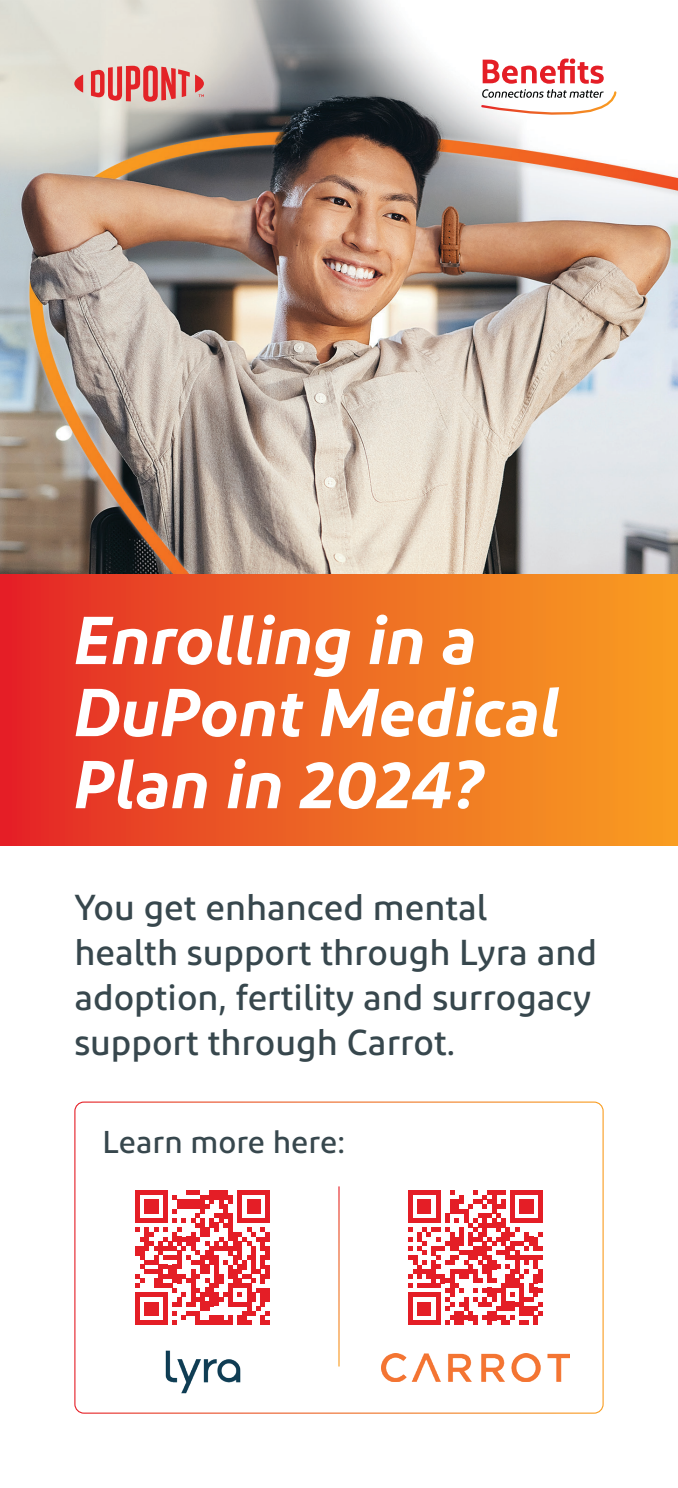
<style>
.page{position:relative;width:678px;height:1488px;background:#fff}
.page>*{position:absolute;margin:0;border:0;box-sizing:border-box;transform-origin:0 0}
.t1{font:italic 600 67.5px/72px "Diodrum";color:#fff}
.t2{font:500 36px/45px "Diodrum";color:#37474d}
.t3{font:500 31.5px "Diodrum";color:#37474d}
</style>
<div class="page">
<img style="left:0;top:0;width:677px;height:662px">
<div style="left:1px;top:574px;width:676px;height:271px;background:linear-gradient(to right,#e42927,#f8a221)"></div>
<img style="left:165px;top:1350px;width:76px;height:44px">
<img style="left:381px;top:1353px;width:188px;height:28px">
<svg style="left:135px;top:1190px;width:135px;height:134px"></svg>
<svg style="left:408px;top:1190px;width:134px;height:134px"></svg>
<svg style="left:479px;top:59px;width:138px;height:64px"></svg>
<svg style="left:74px;top:75px;width:9px;height:18px"></svg>
<svg style="left:91px;top:66px;width:113px;height:36px"></svg>
<h1 class="t1" style="left:75px;top:602px;width:488px">Enrolling in a<br>DuPont Medical<br>Plan in 2024?</h1>
<p class="t2" style="left:74px;top:883px;width:524px">You get enhanced mental health support through Lyra and adoption, fertility and surrogacy support through Carrot.</p>
<p class="t3" style="left:102px;top:1122px;width:244px">Learn more here:</p>
</div>
